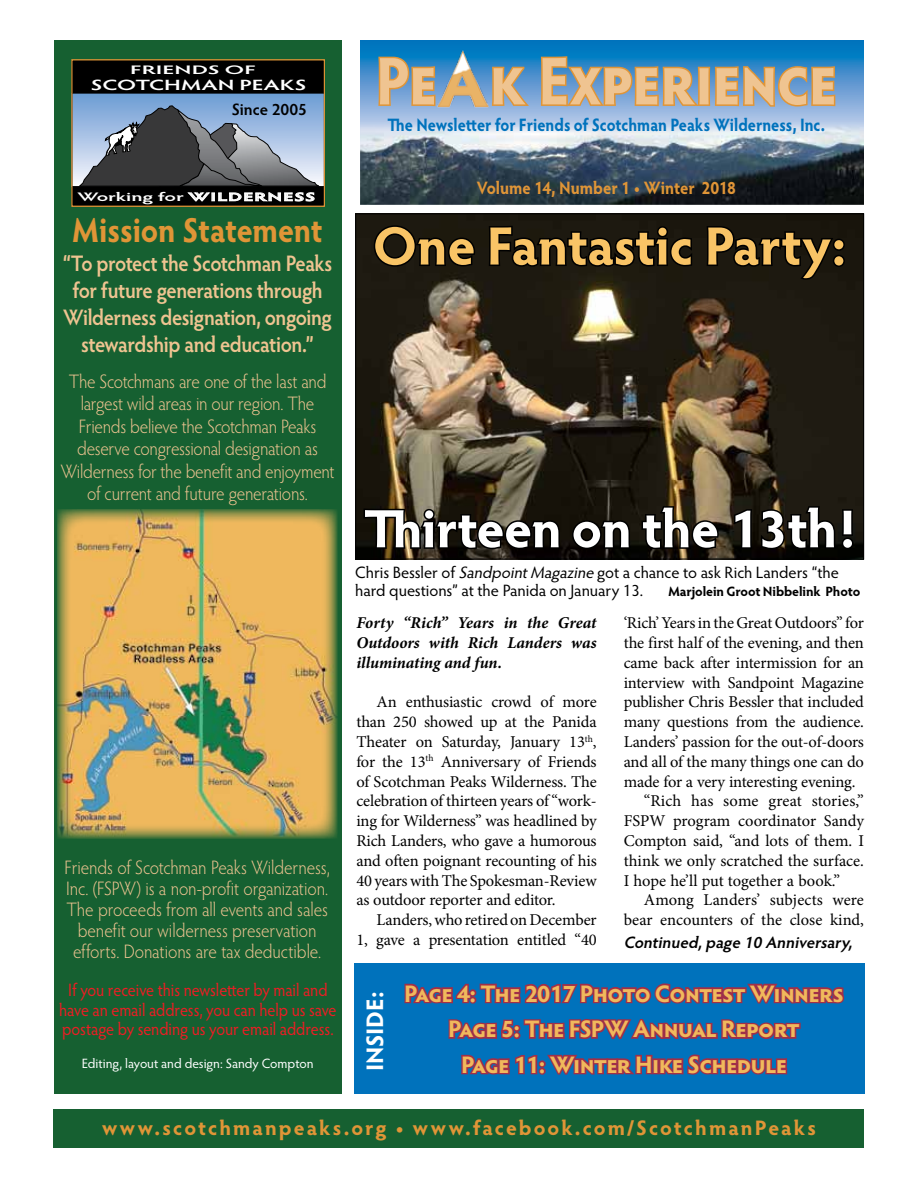
<style>
.page{position:relative;width:918px;height:1188px;background:#fff}
.page>*{position:absolute;margin:0;border:0;box-sizing:border-box;transform-origin:0 0}
.t1{font:700 67.5px "Hypatia Sans Pro";letter-spacing:.02em;color:#efc491;scale:.9 1}
.t2{font:700 54px "Hypatia Sans Pro";letter-spacing:-.005em;color:#f9c466}
.t3{font:700 54px "Hypatia Sans Pro";letter-spacing:-.01em;color:#fff}
.t4{font:700 34.5px "Hypatia Sans Pro";letter-spacing:-.005em;color:#e09537;scale:.9 1}
.t5{font:700 24px/35.5px "Hypatia Sans Pro";letter-spacing:-.025em;color:#f0b95c;text-align:center}
.t6{font:700 24px "Hypatia Sans Pro";color:#fff}
.t7{font:600 22.5px/27px "Hypatia Sans Pro";letter-spacing:-.025em;color:#efc491;text-align:center;scale:.9 1}
.t8{font:700 21px "Hypatia Sans Pro";letter-spacing:.1em;color:#e09537}
.t9{font:300 19.5px/22.5px "Hypatia Sans Pro";letter-spacing:-.015em;color:#efc491;text-align:center;scale:.9 1}
.t10{font:18px/19.5px "Hypatia Sans Pro";letter-spacing:-.015em;color:#ed1d24;text-align:center;scale:.9 1}
.t11{font:700 18px "Hypatia Sans Pro";color:#0072bc;scale:.88 1}
.t12{font:700 18px "Hypatia Sans Pro";color:#e09537;scale:.9 1}
.t13{font:16.5px/19.8px "Minion Pro";letter-spacing:-.01em;color:#000;text-align:justify}
.t14{font:16.5px/18px "Hypatia Sans Pro";color:#000}
.t15{font:italic 700 16.5px/19.8px "Minion Pro";letter-spacing:-.005em;color:#000;text-align:justify}
.t16{font:italic 600 16.5px "Hypatia Sans Pro";color:#000}
.t17{font:600 16.5px "Hypatia Sans Pro";color:#000}
.t18{font:600 14.85px "Hypatia Sans Pro";color:#fff;scale:1.58 1}
.t19{font:13.5px "Hypatia Sans Pro";letter-spacing:-.005em;color:#fff}
.t20{font:700 13.5px "Hypatia Sans Pro";letter-spacing:-.01em;color:#000}
.t21{font:600 12.45px "Hypatia Sans Pro";color:#fff;scale:1.69 1}
.t22{font:600 12.45px "Hypatia Sans Pro";color:#fff;scale:1.94 1}
.s1{font-size:11.7px}
.s2{font-style:italic}
</style>
<div class="page">
<div style="left:54px;top:1109px;width:810px;height:39px;background:#166031"></div>
<div style="left:54px;top:40px;width:287px;height:1054px;background:#166031"></div>
<svg style="left:361px;top:40px;width:503px;height:80px;background:#4b97cf"></svg>
<img style="left:361px;top:120px;width:503px;height:85px">
<img style="left:57px;top:509px;width:280px;height:330px">
<div style="left:72px;top:61px;width:252px;height:145px;background:#000"></div>
<div style="left:72px;top:93px;width:252px;height:94px;background:linear-gradient(to bottom,#6999d2,#f9f8fd)"></div>
<svg style="left:188px;top:193px;width:126px;height:8px"></svg>
<svg style="left:79px;top:105px;width:241px;height:82px;background:#737f8f"></svg>
<div style="left:71px;top:59px;width:254px;height:148px;border:1px solid #e09537"></div>
<svg style="left:377px;top:55px;width:60px;height:53px;background:#81959e"></svg>
<img style="left:437px;top:43px;width:52px;height:64px">
<svg style="left:490px;top:65px;width:42px;height:42px;background:#8b989f"></svg>
<svg style="left:539px;top:55px;width:298px;height:53px;background:#7b94a0"></svg>
<div style="left:354px;top:963px;width:511px;height:131px;background:#0072bc"></div>
<svg style="left:404px;top:983px;width:441px;height:21px"></svg>
<svg style="left:448px;top:1019px;width:67px;height:20px"></svg>
<div style="left:513px;top:1025px;width:7px;height:7px;border:3px solid #a12f48;border-radius:50%"></div>
<div style="left:513px;top:1032px;width:7px;height:7px;border:3px solid #a12f48;border-radius:50%"></div>
<svg style="left:523px;top:1019px;width:278px;height:21px"></svg>
<svg style="left:461px;top:1054px;width:327px;height:21px"></svg>
<img style="left:357px;top:215px;width:505px;height:342px">
<svg style="left:372px;top:224px;width:105px;height:44px;background:#14110a"></svg>
<svg style="left:487px;top:224px;width:207px;height:44px;background:#121009"></svg>
<svg style="left:705px;top:225px;width:141px;height:56px;background:#14110a"></svg>
<svg style="left:362px;top:507px;width:200px;height:44px;background:#201b13"></svg>
<svg style="left:571px;top:519px;width:61px;height:32px;background:#0c0a06"></svg>
<svg style="left:640px;top:505px;width:80px;height:46px;background:#2d2518"></svg>
<svg style="left:732px;top:505px;width:123px;height:46px;background:#15120b"></svg>
<p class="t22" style="left:130px;top:61px;width:66px">FRIENDS OF</p>
<p class="t18" style="left:91px;top:75px;width:138px">SCOTCHMAN PEAKS</p>
<p class="t17" style="left:232px;top:98px;width:77px">Since 2005</p>
<p class="t21" style="left:77px;top:188px;width:142px">Working for <span class="s1">WILDERNESS</span></p>
<h3 class="t4" style="left:73px;top:205px;width:279px">Mission Statement</h3>
<h3 class="t7" style="left:63px;top:249px;width:301px">“To protect the Scotchman Peaks for future generations through<br>Wilderness designation, ongoing stewardship and education.”</h3>
<p class="t9" style="left:61px;top:369px;width:306px">The Scotchmans are one of the last and largest wild areas in our region. The Friends believe the Scotchman Peaks deserve congressional designation as Wilderness for the benefit and enjoyment of current and future generations.</p>
<p class="t9" style="left:65px;top:856px;width:296px;line-height:21px">Friends of Scotchman Peaks Wilderness, Inc. (FSPW) is a non-profit organization.<br>The proceeds from all events and sales benefit our wilderness preservation efforts. Donations are tax deductible.</p>
<p class="t10" style="left:59px;top:980px;width:310px">If you receive this newsletter by mail and have an email address, you can help us save postage by sending us your email address.</p>
<p class="t19" style="left:82px;top:1055px;width:233px">Editing, layout and design: Sandy Compton</p>
<h1 class="t1" style="left:376px;top:33px;width:514px">Pe k Experience</h1>
<p class="t11" style="left:388px;top:112px;width:499px">The Newsletter for Friends of Scotchman Peaks Wilderness, Inc.</p>
<p class="t12" style="left:477px;top:175px;width:290px">Volume 14, Number 1 • Winter 2018</p>
<h2 class="t2" style="left:373px;top:208px;width:475px">One Fantastic Party:</h2>
<h2 class="t3" style="left:364px;top:490px;width:494px">Thirteen on the 13th!</h2>
<p class="t14" style="left:355px;top:563px;width:485px">Chris Bessler of <span class="s2">SandpointMagazine</span> got a chance to ask Rich Landers “the hard questions” at the Panida on January 13.</p>
<p class="t20" style="left:668px;top:582px;width:193px">Marjolein Groot Nibbelink Photo</p>
<p class="t15" style="left:356px;top:613px;width:242px">Forty “Rich” Years in the Great Outdoors with Rich Landers was illuminating and fun.</p>
<p class="t13" style="left:356px;top:692px;width:242px;text-indent:20px">An enthusiastic crowd of more than 250 showed up at the Panida Theater on Saturday, January 13<sup>th</sup>, for the 13<sup>th</sup> Anniversary of Friends of Scotchman Peaks Wilderness. The celebration of thirteen years of “work&shy;ing for Wilderness” was headlined by Rich Landers, who gave a humorous and often poignant recounting of his 40 years with The Spokesman-Review as outdoor reporter and editor.</p>
<p class="t13" style="left:356px;top:910px;width:242px;text-align:right">Landers, who retired on December<br>1, gave a presentation entitled “40</p>
<p class="t13" style="left:624px;top:613px;width:242px">‘Rich’ Years in the Great Outdoors” for</p>
<p class="t13" style="left:624px;top:633px;width:242px">the first half of the evening, and then</p>
<p class="t13" style="left:624px;top:653px;width:242px">came back after intermission for an</p>
<p class="t13" style="left:624px;top:673px;width:242px">interview with Sandpoint Magazine</p>
<p class="t13" style="left:624px;top:692px;width:242px">publisher Chris Bessler that included</p>
<p class="t13" style="left:624px;top:712px;width:242px">many questions from the audience.</p>
<p class="t13" style="left:624px;top:732px;width:242px">Landers’ passion for the out-of-doors</p>
<p class="t13" style="left:624px;top:752px;width:242px">and all of the many things one can do</p>
<p class="t13" style="left:624px;top:772px;width:233px">made for a very interesting evening.</p>
<p class="t13" style="left:644px;top:791px;width:221px">“Rich has some great stories,”</p>
<p class="t13" style="left:624px;top:811px;width:242px">FSPW program coordinator Sandy</p>
<p class="t13" style="left:624px;top:831px;width:242px">Compton said, “and lots of them. I</p>
<p class="t13" style="left:624px;top:851px;width:242px">think we only scratched the surface.</p>
<p class="t13" style="left:624px;top:871px;width:218px">I hope he’ll put together a book.”</p>
<p class="t13" style="left:644px;top:890px;width:221px">Among Landers’ subjects were</p>
<p class="t13" style="left:624px;top:910px;width:242px">bear encounters of the close kind,</p>
<p class="t16" style="left:624px;top:931px;width:234px">Continued,page 10 Anniversary,</p>
<h3 class="t6" style="left:358px;top:1071px;width:81px;rotate:-90deg">Inside:</h3>
<h3 class="t5" style="left:404px;top:974px;width:441px">Page 4: The 2017 Photo Contest Winners<br>Page 5: The FSPW Annual Report</h3>
<h3 class="t5" style="left:461px;top:1046px;width:327px">Page 11: Winter Hike Schedule</h3>
<p class="t8" style="left:102px;top:1112px;width:715px">www.scotchmanpeaks.org • www.facebook.com/ScotchmanPeaks</p>
</div>
